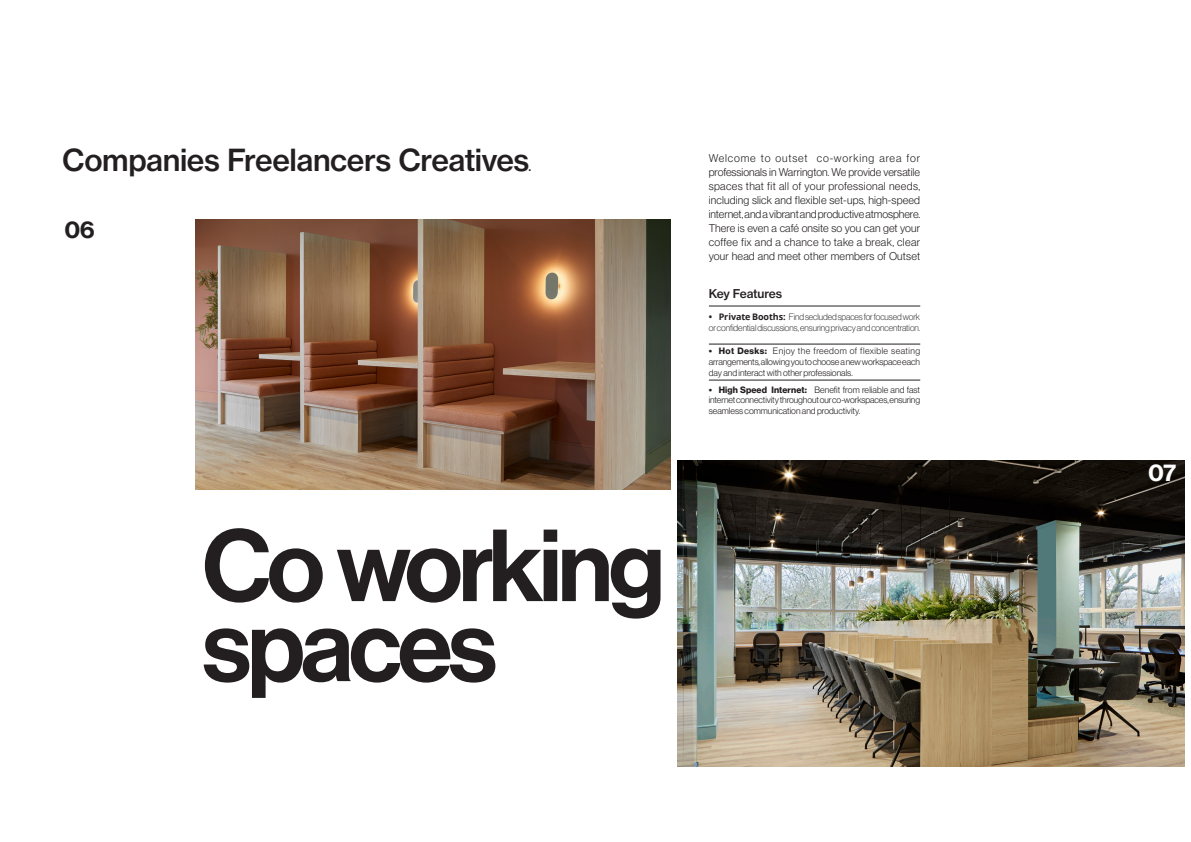
<style>
.page{position:relative;width:1191px;height:842px;background:#fff}
.page>*{position:absolute;margin:0;border:0;box-sizing:border-box;transform-origin:0 0}
.Headline__Left__All_caps{font:100px/80px "N Haas Grotesk DS Pro 65 Md";letter-spacing:-.04em;color:#231f20}
.Main_Headline__Left{font:30px "N Haas Grotesk TX Pro 65 Md";letter-spacing:-.015em;color:#231f20}
.Headline__Left__Normal{font:22px "N Haas Grotesk TX Pro 75 Bd";color:#231f20}
.Headline__Left__Normal-2{font:22px "N Haas Grotesk TX Pro 75 Bd";color:#fff}
.Main_Headline__Left-2{font:12px "N Haas Grotesk TX Pro 65 Md";letter-spacing:-.025em;color:#231f20}
.Body__Left_Justity__First_line{font:300 11px/14px "Neue Haas Display";letter-spacing:.015em;color:#231f20;text-align:justify}
.t1{font:300 9px/10.8px "Neue Haas Display";color:#231f20;text-align:justify}
.t2{font:100 9px/10.8px "Neue Haas Display";letter-spacing:-.005em;color:#231f20}
.s1{font-family:"Open Sans";font-weight:700}
.s2{font-weight:700}
</style>
<div class="page">
<img style="left:195px;top:220px;width:475px;height:269px">
<img style="left:677px;top:460px;width:507px;height:307px">
<hr style="left:709px;top:306px;width:211px;height:1px;background:#231f20">
<hr style="left:709px;top:344px;width:211px;height:1px;background:#231f20">
<hr style="left:709px;top:380px;width:211px;height:1px;background:#231f20">
<p class="Main_Headline__Left" style="left:62px;top:141px;width:468px">Companies Freelancers Creatives</p>
<p class="Main_Headline__Left-2" style="left:528px;top:159px;width:4px">.</p>
<p class="Headline__Left__Normal" style="left:64px;top:216px;width:32px">06</p>
<p class="Headline__Left__All_caps" style="left:202px;top:528px;width:464px">Co working spaces</p>
<p class="Body__Left_Justity__First_line" style="left:708px;top:151px;width:213px">Welcome to outset co-working area for professionals in Warrington. We provide versatile spaces that fit all of your professional needs, including slick and flexible set-ups, high-speed internet, and a vibrant and productive atmosphere.<br>There is even a café onsite so you can get your coffee fix and a chance to take a break, clear your head and meet other members of Outset</p>
<p class="Main_Headline__Left-2" style="left:709px;top:286px;width:75px">Key Features</p>
<p class="t2" style="left:708px;top:311px;width:213px"><span class="s1">• Private Booths:</span> Find secluded spaces for focused work or confidential discussions, ensuring privacy and concentration.</p>
<p class="t1" style="left:708px;top:345px;width:213px"><span class="s2">• Hot Desks:</span> Enjoy the freedom of flexible seating arrangements, allowing you to choose a new workspace each day and interact with other professionals.</p>
<p class="t1" style="left:708px;top:384px;width:213px"><span class="s2">• High Speed Internet:</span> Benefit from reliable and fast internet connectivity throughout our co-workspaces, ensuring seamless communication and productivity.</p>
<p class="Headline__Left__Normal-2" style="left:1148px;top:459px;width:30px">07</p>
</div>
